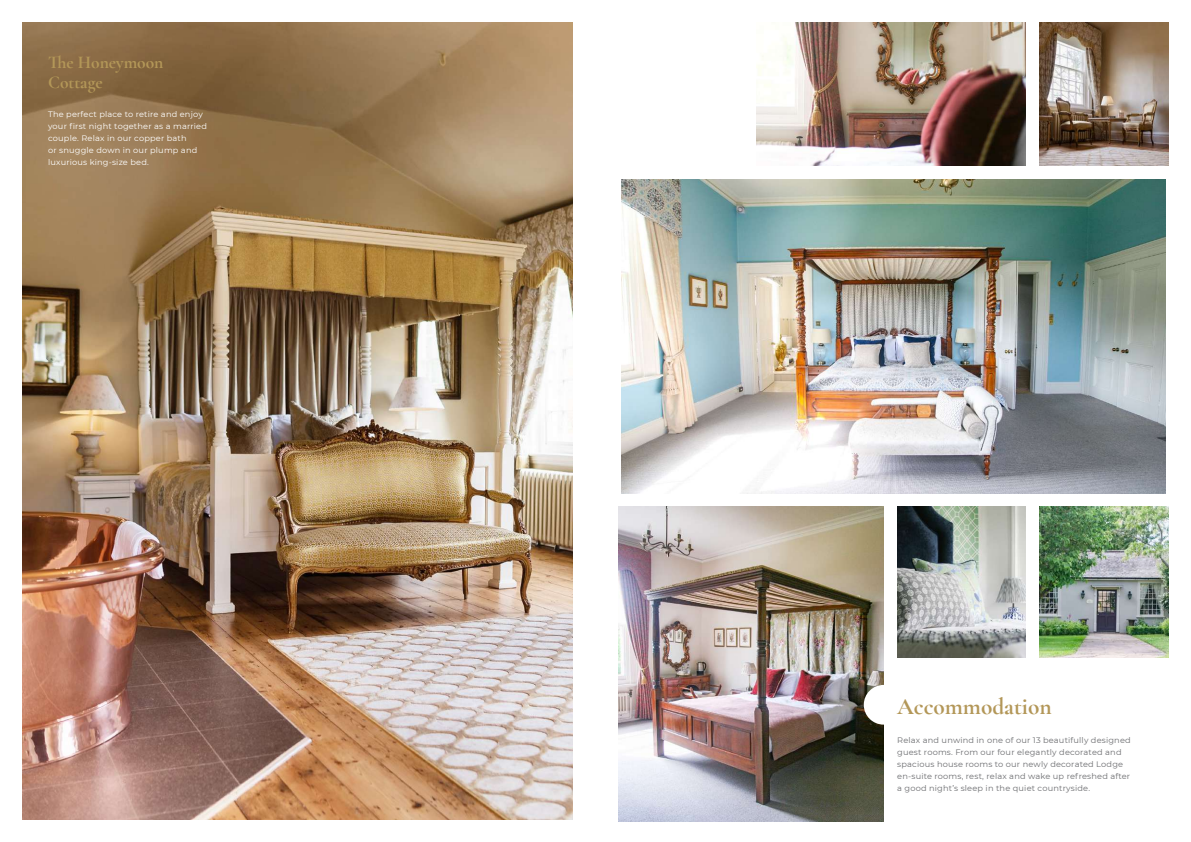
<style>
.page{position:relative;width:1191px;height:842px;background:#fff}
.page>*{position:absolute;margin:0;border:0;box-sizing:border-box;transform-origin:0 0}
.t1{font:700 24px "Cormorant Garamond";color:#b39758}
.t2{font:700 18px/20px "Cormorant Garamond";color:#b39758}
.t3{font:8px/12px "Montserrat";letter-spacing:.02em;color:#6c6d70}
.t4{font:8px/12px "Montserrat";letter-spacing:.02em;color:#fff}
</style>
<div class="page">
<img style="left:618px;top:507px;width:265px;height:314px">
<img style="left:23px;top:23px;width:550px;height:796px">
<img style="left:1039px;top:507px;width:129px;height:150px">
<img style="left:1039px;top:23px;width:129px;height:143px">
<img style="left:897px;top:507px;width:128px;height:150px">
<img style="left:756px;top:23px;width:269px;height:143px">
<img style="left:621px;top:180px;width:544px;height:313px">
<div style="left:863px;top:685px;width:40px;height:40px;background:#fff;border-radius:50%"></div>
<h2 class="t2" style="left:48px;top:52px;width:117px">The Honeymoon<br>Cottage</h2>
<p class="t4" style="left:48px;top:108px;width:160px">The perfect place to retire and enjoy your first night together as a married couple. Relax in our copper bath<br>or snuggle down in our plump and luxurious king-size bed.</p>
<h1 class="t1" style="left:897px;top:691px;width:156px">Accommodation</h1>
<p class="t3" style="left:897px;top:733px;width:235px">Relax and unwind in one of our 13 beautifully designed guest rooms. From our four elegantly decorated and spacious house rooms to our newly decorated Lodge en-suite rooms, rest, relax and wake up refreshed after a good night’s sleep in the quiet countryside.</p>
</div>
